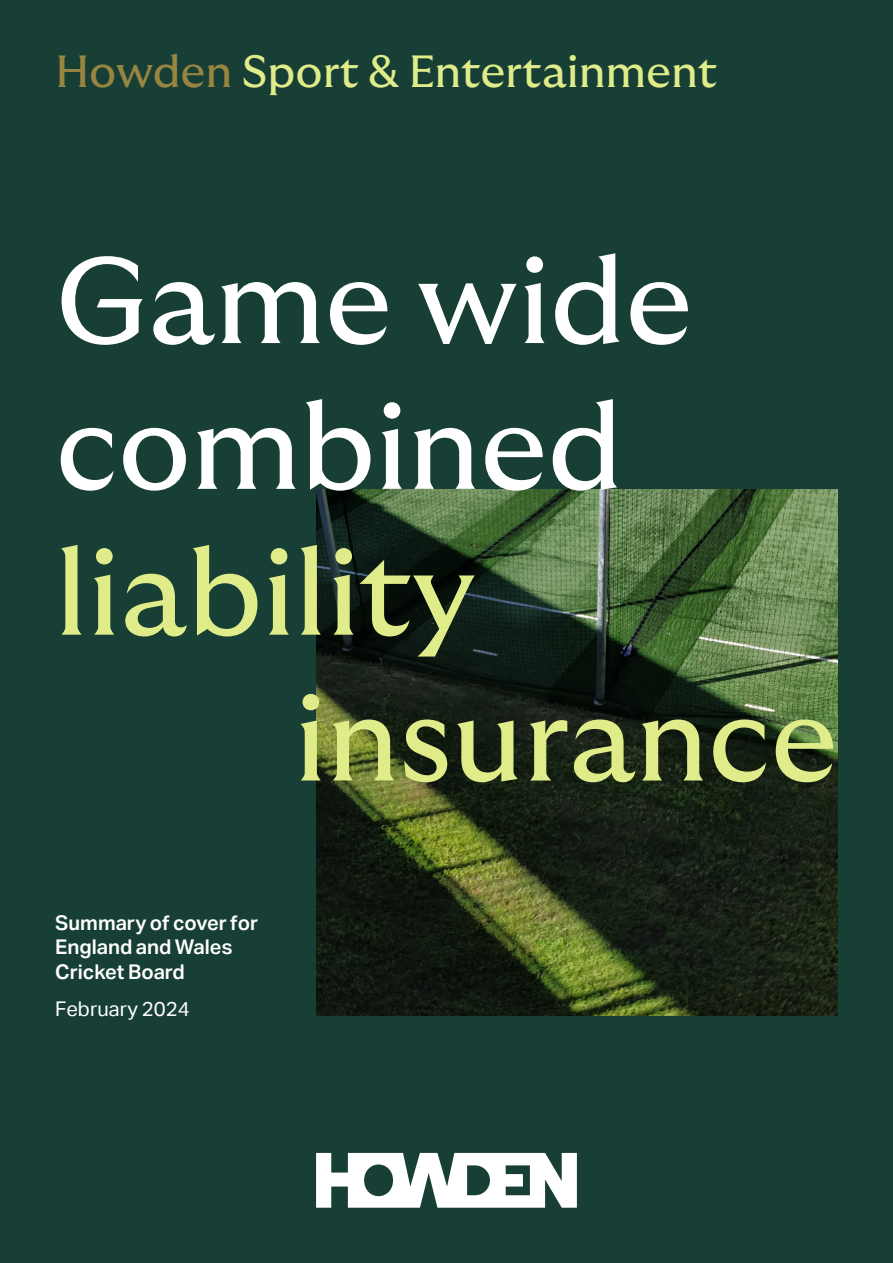
<style>
.page{position:relative;width:893px;height:1263px;background:#173f35}
.page>*{position:absolute;margin:0;border:0;box-sizing:border-box;transform-origin:0 0}
.t1{font:121.5px/145.8px "GT Ultra Median";color:#e0ec89}
.t2{font:121.5px/145.8px "GT Ultra Median";letter-spacing:-.005em;color:#fff}
.t3{font:45px "GT Ultra Median";letter-spacing:-.005em;color:#e0ec89}
.t4{font:600 20.25px/24.3px "Aktiv Grotesk";color:#fff}
.t5{font:20.25px "Aktiv Grotesk";color:#fff}
.s1{color:#998542}
</style>
<div class="page">
<img style="left:316px;top:489px;width:522px;height:527px">
<svg style="left:316px;top:1153px;width:261px;height:55px"></svg>
<h2 class="t3" style="left:55px;top:46px;width:663px"><span class="s1">Howden</span> Sport &amp; Entertainment</h2>
<h1 class="t2" style="left:55px;top:229px;width:639px">Game wide combined</h1>
<h1 class="t1" style="left:294px;top:521px;width:545px;text-indent:-239px">liability insurance</h1>
<p class="t4" style="left:55px;top:911px;width:204px">Summary of cover for<br>England and Wales<br>Cricket Board</p>
<p class="t5" style="left:55px;top:997px;width:136px">February 2024</p>
</div>
